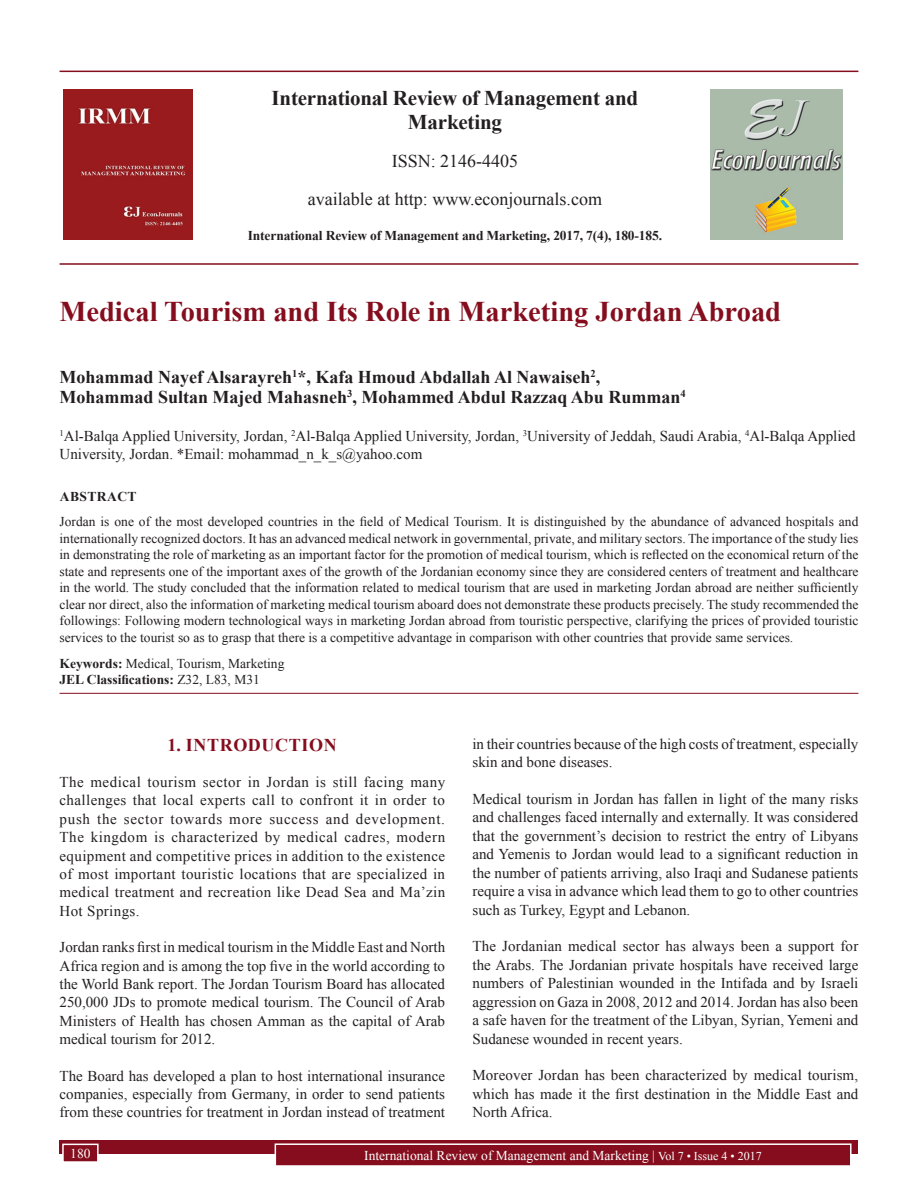
<style>
.page{position:relative;width:918px;height:1188px;background:#fff}
.page>*{position:absolute;margin:0;border:0;box-sizing:border-box;transform-origin:0 0}
.AT{font:700 28.5px "Times New Roman";color:#850d1d}
.Issue_details{font:700 21px/24px "Times New Roman";letter-spacing:-.01em;color:#231f20;text-align:center}
.AU{font:700 18px/19.8px "Times New Roman";color:#231f20}
.Issue_details-2{font:18px "Times New Roman";color:#231f20}
.t1{font:700 18px "Times New Roman";letter-spacing:.035em;color:#850d1d}
.TX{font:15px/18.5px "Times New Roman";color:#231f20;text-align:justify}
.AFF{font:15px/18px "Times New Roman";color:#231f20}
.ABS{font:13.5px/16.5px "Times New Roman";color:#231f20;text-align:justify}
.KWD{font:13.5px/16.2px "Times New Roman";color:#231f20}
.Folio{font:13.5px "Times New Roman";color:#fff}
.Issue_details-3{font:700 13.5px "Times New Roman";letter-spacing:-.01em;color:#231f20}
.ABSH{font:700 13.5px "Times New Roman";letter-spacing:.035em;color:#231f20}
.s1{font-weight:700}
.s2{font-size:12px}
</style>
<div class="page">
<hr style="left:60px;top:71px;width:798px;height:1px;background:#850d1d">
<hr style="left:60px;top:263px;width:798px;height:2px;background:#850d1d">
<img style="left:64px;top:89px;width:129px;height:151px">
<img style="left:711px;top:89px;width:132px;height:150px">
<div style="left:60px;top:1140px;width:798px;height:13px;background:#850d1d"></div>
<div style="left:275px;top:1144px;width:576px;height:22px;background:#850d1d"></div>
<div style="left:275px;top:1143px;width:577px;height:24px;border:2px solid #fff"></div>
<div style="left:63px;top:1144px;width:35px;height:18px;background:#850d1d"></div>
<div style="left:62px;top:1144px;width:37px;height:19px;border:2px solid #fff"></div>
<hr style="left:60px;top:693px;width:798px;height:1px;background:#850d1d">
<p class="Issue_details" style="left:272px;top:85px;width:368px">International Review of Management and<br>Marketing</p>
<p class="Issue_details-2" style="left:392px;top:148px;width:128px">ISSN: 2146-4405</p>
<p class="Issue_details-2" style="left:308px;top:186px;width:296px">available at http: www.econjournals.com</p>
<p class="Issue_details-3" style="left:248px;top:226px;width:416px">International Review of Management and Marketing, 2017, 7(4), 180-185.</p>
<p class="AT" style="left:60px;top:291px;width:723px">Medical Tourism and Its Role in Marketing Jordan Abroad</p>
<p class="AU" style="left:60px;top:367px;width:628px">Mohammad Nayef Alsarayreh<sup>1</sup>*, Kafa Hmoud Abdallah Al Nawaiseh<sup>2</sup>,<br>Mohammad Sultan Majed Mahasneh<sup>3</sup>, Mohammed Abdul Razzaq Abu Rumman<sup>4</sup></p>
<p class="AFF" style="left:60px;top:426px;width:798px"><sup>1</sup>Al-Balqa Applied University, Jordan, <sup>2</sup>Al-Balqa Applied University, Jordan, <sup>3</sup>University of Jeddah, Saudi Arabia, <sup>4</sup>Al-Balqa Applied<br>University, Jordan. *Email: mohammad_n_k_s@yahoo.com</p>
<p class="ABSH" style="left:60px;top:487px;width:78px">ABSTRACT</p>
<p class="ABS" style="left:60px;top:513px;width:800px">Jordan is one of the most developed countries in the field of Medical Tourism. It is distinguished by the abundance of advanced hospitals and internationally recognized doctors. It has an advanced medical network in governmental, private, and military sectors. The importance of the study lies in demonstrating the role of marketing as an important factor for the promotion of medical tourism, which is reflected on the economical return of the state and represents one of the important axes of the growth of the Jordanian economy since they are considered centers of treatment and healthcare in the world. The study concluded that the information related to medical tourism that are used in marketing Jordan abroad are neither sufficiently clear nor direct, also the information of marketing medical tourism aboard does not demonstrate these products precisely. The study recommended the followings: Following modern technological ways in marketing Jordan abroad from touristic perspective, clarifying the prices of provided touristic services to the tourist so as to grasp that there is a competitive advantage in comparison with other countries that provide same services.</p>
<p class="KWD" style="left:60px;top:655px;width:226px"><span class="s1">Keywords:</span> Medical, Tourism, Marketing<br><span class="s1">JEL Classifications:</span> Z32, L83, M31</p>
<h1 class="t1" style="left:168px;top:732px;width:171px">1. INTRODUCTION</h1>
<p class="TX" style="left:60px;top:772px;width:387px">The medical tourism sector in Jordan is still facing many challenges that local experts call to confront it in order to push the sector towards more success and development.<br>The kingdom is characterized by medical cadres, modern equipment and competitive prices in addition to the existence of most important touristic locations that are specialized in medical treatment and recreation like Dead Sea and Ma’zin Hot Springs.</p>
<p class="TX" style="left:60px;top:938px;width:387px">Jordan ranks first in medical tourism in the Middle East and North Africa region and is among the top five in the world according to the World Bank report. The Jordan Tourism Board has allocated 250,000 JDs to promote medical tourism. The Council of Arab Ministers of Health has chosen Amman as the capital of Arab medical tourism for 2012.</p>
<p class="TX" style="left:60px;top:1066px;width:387px">The Board has developed a plan to host international insurance companies, especially from Germany, in order to send patients from these countries for treatment in Jordan instead of treatment</p>
<p class="TX" style="left:472px;top:734px;width:387px">in their countries because of the high costs of treatment, especially skin and bone diseases.</p>
<p class="TX" style="left:472px;top:789px;width:387px">Medical tourism in Jordan has fallen in light of the many risks and challenges faced internally and externally. It was considered that the government’s decision to restrict the entry of Libyans and Yemenis to Jordan would lead to a significant reduction in the number of patients arriving, also Iraqi and Sudanese patients require a visa in advance which lead them to go to other countries such as Turkey, Egypt and Lebanon.</p>
<p class="TX" style="left:472px;top:937px;width:387px">The Jordanian medical sector has always been a support for the Arabs. The Jordanian private hospitals have received large numbers of Palestinian wounded in the Intifada and by Israeli aggression on Gaza in 2008, 2012 and 2014. Jordan has also been a safe haven for the treatment of the Libyan, Syrian, Yemeni and Sudanese wounded in recent years.</p>
<p class="TX" style="left:472px;top:1066px;width:387px">Moreover Jordan has been characterized by medical tourism, which has made it the first destination in the Middle East and North Africa.</p>
<p class="Folio" style="left:70px;top:1144px;width:22px">180</p>
<p class="Folio" style="left:364px;top:1146px;width:399px">International Review of Management and Marketing | <span class="s2">Vol 7 • Issue 4 • 2017</span></p>
</div>
